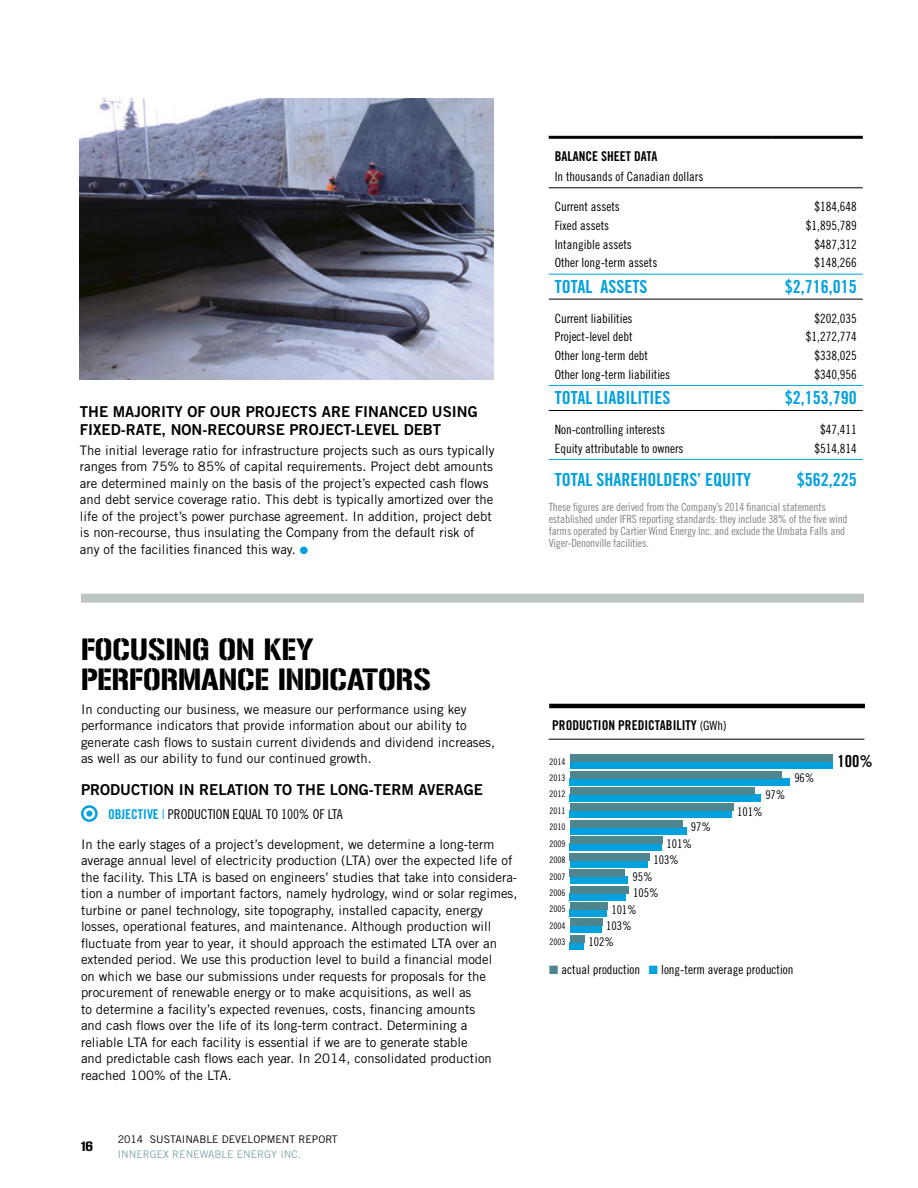
<style>
.page{position:relative;width:918px;height:1188px;background:#fff}
.page>*{position:absolute;margin:0;border:0;box-sizing:border-box;transform-origin:0 0}
.t1{font:27px/30px "Gunplay";color:#000}
.t2{font:18px "Trade Gothic LT Std Bd Cn 20";color:#00a1df}
.t3{font:16.5px "Trade Gothic Bold Cond Twenty";color:#010101}
.t4{font:15px/18px "Trade Gothic LT Std Bd 2";color:#000}
.t5{font:13.5px "Trade Gothic LT Std Bd Cn 20";color:#000}
.t6{font:13.5px "Trade Gothic Cond Eighteen";color:#000}
.t7{font:13.2px/16.5px "Trade Gothic LT Std";color:#000}
.t8{font:12.75px "Trade Gothic Cond Eighteen";color:#000}
.t9{font:12px "Trade Gothic Cond Eighteen";color:#010101}
.t10{font:12px "Gunplay";color:#000}
.t11{font:11.25px/12px "Trade Gothic LT Std Cn 18";letter-spacing:-.01em;color:#808285}
.t12{font:10.5px "Trade Gothic LT Std";color:#000}
.t13{font:10.5px "Trade Gothic LT Std";color:#7fa8ad}
.t14{font:9px "Trade Gothic Cond Eighteen";color:#010101}
.s1{color:#00a1df}
.s2{font-family:"Trade Gothic Bold Cond Twenty";color:#00a1df}
.s3{font-family:"Trade Gothic Cond Eighteen";font-size:12.75px}
.s4{color:#4d868e}
</style>
<div class="page">
<svg style="left:81px;top:805px;width:17px;height:17px"></svg>
<div style="left:81px;top:594px;width:783px;height:9px;background:#bdc6c3"></div>
<img style="left:80px;top:99px;width:413px;height:280px">
<hr style="left:549px;top:136px;width:222px;height:3px;background:#000">
<hr style="left:771px;top:136px;width:92px;height:3px;background:#000">
<hr style="left:549px;top:187px;width:222px;height:1px;background:#000">
<hr style="left:771px;top:187px;width:92px;height:1px;background:#000">
<hr style="left:549px;top:459px;width:222px;height:1px;background:#00a1df">
<hr style="left:771px;top:459px;width:92px;height:1px;background:#00a1df">
<hr style="left:549px;top:385px;width:222px;height:1px;background:#00a1df">
<hr style="left:771px;top:385px;width:92px;height:1px;background:#00a1df">
<hr style="left:549px;top:274px;width:222px;height:1px;background:#00a1df">
<hr style="left:771px;top:274px;width:92px;height:1px;background:#00a1df">
<hr style="left:549px;top:299px;width:222px;height:1px;background:#000">
<hr style="left:771px;top:299px;width:92px;height:1px;background:#000">
<hr style="left:549px;top:410px;width:222px;height:1px;background:#000">
<hr style="left:771px;top:410px;width:92px;height:1px;background:#000">
<hr style="left:549px;top:739px;width:315px;height:1px;background:#000">
<hr style="left:549px;top:704px;width:316px;height:4px;background:#000">
<div style="left:570px;top:795px;width:191px;height:7px;background:#00a1df"></div>
<div style="left:570px;top:788px;width:185px;height:7px;background:#4d868e"></div>
<div style="left:570px;top:778px;width:220px;height:7px;background:#00a1df"></div>
<div style="left:570px;top:771px;width:211px;height:7px;background:#4d868e"></div>
<div style="left:570px;top:762px;width:262px;height:7px;background:#00a1df"></div>
<div style="left:570px;top:755px;width:263px;height:7px;background:#4d868e"></div>
<div style="left:570px;top:811px;width:162px;height:7px;background:#00a1df"></div>
<div style="left:570px;top:804px;width:164px;height:7px;background:#4d868e"></div>
<div style="left:570px;top:827px;width:116px;height:7px;background:#00a1df"></div>
<div style="left:570px;top:820px;width:113px;height:7px;background:#4d868e"></div>
<div style="left:570px;top:844px;width:92px;height:7px;background:#00a1df"></div>
<div style="left:570px;top:837px;width:93px;height:7px;background:#4d868e"></div>
<div style="left:570px;top:860px;width:78px;height:7px;background:#00a1df"></div>
<div style="left:570px;top:853px;width:80px;height:7px;background:#4d868e"></div>
<div style="left:570px;top:877px;width:58px;height:7px;background:#00a1df"></div>
<div style="left:570px;top:870px;width:55px;height:7px;background:#4d868e"></div>
<div style="left:570px;top:893px;width:56px;height:7px;background:#00a1df"></div>
<div style="left:570px;top:886px;width:59px;height:7px;background:#4d868e"></div>
<div style="left:570px;top:910px;width:37px;height:7px;background:#00a1df"></div>
<div style="left:570px;top:903px;width:37px;height:7px;background:#4d868e"></div>
<div style="left:570px;top:926px;width:32px;height:7px;background:#00a1df"></div>
<div style="left:570px;top:919px;width:32px;height:7px;background:#4d868e"></div>
<div style="left:570px;top:942px;width:14px;height:7px;background:#00a1df"></div>
<div style="left:570px;top:935px;width:14px;height:7px;background:#4d868e"></div>
<p class="t4" style="left:80px;top:402px;width:399px">THE MAJORITY OF OUR PROJECTS ARE FINANCED USING<br>FIXED-RATE, NON-RECOURSE PROJECT-LEVEL DEBT</p>
<p class="t7" style="left:80px;top:442px;width:416px">The initial leverage ratio for infrastructure projects such as ours typically ranges from 75% to 85% of capital requirements. Project debt amounts are determined mainly on the basis of the project’s expected cash flows and debt service coverage ratio. This debt is typically amortized over the life of the project’s power purchase agreement. In addition, project debt is non-recourse, thus insulating the Company from the default risk of any of the facilities financed this way. <span class="s1">●</span></p>
<p class="t5" style="left:555px;top:148px;width:104px">BALANCE SHEET DATA</p>
<p class="t8" style="left:555px;top:169px;width:150px">In thousands of Canadian dollars</p>
<p class="t8" style="left:555px;top:199px;width:67px">Current assets</p>
<p class="t8" style="left:814px;top:199px;width:44px">$184,648</p>
<p class="t8" style="left:555px;top:218px;width:56px">Fixed assets</p>
<p class="t8" style="left:806px;top:218px;width:52px">$1,895,789</p>
<p class="t8" style="left:555px;top:237px;width:79px">Intangible assets</p>
<p class="t8" style="left:814px;top:237px;width:44px">$487,312</p>
<p class="t8" style="left:555px;top:255px;width:104px">Other long-term assets</p>
<p class="t8" style="left:814px;top:255px;width:44px">$148,266</p>
<h2 class="t2" style="left:555px;top:276px;width:94px">TOTAL ASSETS</h2>
<h2 class="t2" style="left:785px;top:276px;width:73px">$2,716,015</h2>
<p class="t8" style="left:555px;top:311px;width:79px">Current liabilities</p>
<p class="t8" style="left:814px;top:311px;width:44px">$202,035</p>
<p class="t8" style="left:555px;top:329px;width:79px">Project-level debt</p>
<p class="t8" style="left:806px;top:329px;width:52px">$1,272,774</p>
<p class="t8" style="left:555px;top:348px;width:95px">Other long-term debt</p>
<p class="t8" style="left:814px;top:348px;width:44px">$338,025</p>
<p class="t8" style="left:555px;top:367px;width:117px">Other long-term liabilities</p>
<p class="t8" style="left:814px;top:367px;width:44px">$340,956</p>
<h2 class="t2" style="left:555px;top:387px;width:117px">TOTAL LIABILITIES</h2>
<h2 class="t2" style="left:785px;top:387px;width:73px">$2,153,790</h2>
<p class="t8" style="left:555px;top:422px;width:112px">Non-controlling interests</p>
<p class="t8" style="left:820px;top:422px;width:38px">$47,411</p>
<p class="t8" style="left:555px;top:441px;width:130px">Equity attributable to owners</p>
<p class="t8" style="left:814px;top:441px;width:44px">$514,814</p>
<h2 class="t2" style="left:555px;top:469px;width:198px">TOTAL SHAREHOLDERS’ EQUITY</h2>
<h2 class="t2" style="left:797px;top:469px;width:61px">$562,225</h2>
<p class="t11" style="left:549px;top:501px;width:300px">These figures are derived from the Company’s 2014 financial statements established under IFRS reporting standards: they include 38% of the five wind farms operated by Cartier Wind Energy Inc. and exclude the Umbata Falls and Viger-Denonville facilities.</p>
<h1 class="t1" style="left:81px;top:635px;width:352px">FOCUSING ON KEY<br>PERFORMANCE INDICATORS</h1>
<p class="t7" style="left:81px;top:700px;width:416px">In conducting our business, we measure our performance using key performance indicators that provide information about our ability to generate cash flows to sustain current dividends and dividend increases, as well as our ability to fund our continued growth.</p>
<p class="t4" style="left:81px;top:780px;width:403px">PRODUCTION IN RELATION TO THE LONG-TERM AVERAGE</p>
<p class="t6" style="left:108px;top:806px;width:236px"><span class="s2">OBJECTIVE</span> <span class="s1">|</span> PRODUCTION EQUAL TO 100% OF LTA</p>
<p class="t7" style="left:81px;top:836px;width:438px">In the early stages of a project’s development, we determine a long-term average annual level of electricity production (LTA) over the expected life of the facility. This LTA is based on engineers’ studies that take into considera&shy;tion a number of important factors, namely hydrology, wind or solar regimes, turbine or panel technology, site topography, installed capacity, energy losses, operational features, and maintenance. Although production will fluctuate from year to year, it should approach the estimated LTA over an extended period. We use this production level to build a financial model<br>on which we base our submissions under requests for proposals for the procurement of renewable energy or to make acquisitions, as well as<br>to determine a facility’s expected revenues, costs, financing amounts<br>and cash flows over the life of its long-term contract. Determining a<br>reliable LTA for each facility is essential if we are to generate stable<br>and predictable cash flows each year. In 2014, consolidated production reached 100% of the LTA.</p>
<p class="t10" style="left:81px;top:1139px;width:14px">16</p>
<p class="t12" style="left:118px;top:1133px;width:222px">2014 SUSTAINABLE DEVELOPMENT REPORT</p>
<p class="t13" style="left:118px;top:1148px;width:185px">INNERGEX RENEWABLE ENERGY INC.</p>
<p class="t5" style="left:552px;top:717px;width:176px">PRODUCTION PREDICTABILITY <span class="s3">(GWh)</span></p>
<p class="t14" style="left:550px;top:756px;width:17px">2014</p>
<p class="t3" style="left:838px;top:751px;width:37px">100%</p>
<p class="t14" style="left:550px;top:772px;width:17px">2013</p>
<p class="t9" style="left:794px;top:771px;width:22px">96%</p>
<p class="t14" style="left:550px;top:789px;width:17px">2012</p>
<p class="t9" style="left:765px;top:787px;width:22px">97%</p>
<p class="t14" style="left:550px;top:805px;width:17px">2011</p>
<p class="t9" style="left:737px;top:804px;width:27px">101%</p>
<p class="t14" style="left:550px;top:822px;width:17px">2010</p>
<p class="t9" style="left:691px;top:820px;width:22px">97%</p>
<p class="t14" style="left:550px;top:838px;width:17px">2009</p>
<p class="t9" style="left:666px;top:837px;width:27px">101%</p>
<p class="t14" style="left:550px;top:855px;width:17px">2008</p>
<p class="t9" style="left:653px;top:853px;width:27px">103%</p>
<p class="t14" style="left:550px;top:871px;width:17px">2007</p>
<p class="t9" style="left:633px;top:869px;width:22px">95%</p>
<p class="t14" style="left:550px;top:887px;width:17px">2006</p>
<p class="t9" style="left:633px;top:886px;width:27px">105%</p>
<p class="t14" style="left:550px;top:904px;width:17px">2005</p>
<p class="t9" style="left:611px;top:902px;width:27px">101%</p>
<p class="t14" style="left:550px;top:920px;width:17px">2004</p>
<p class="t9" style="left:606px;top:919px;width:27px">103%</p>
<p class="t14" style="left:550px;top:937px;width:17px">2003</p>
<p class="t9" style="left:588px;top:935px;width:27px">102%</p>
<p class="t8" style="left:549px;top:962px;width:246px"><span class="s4">■</span> actual production <span class="s1">■</span> long-term average production</p>
</div>
